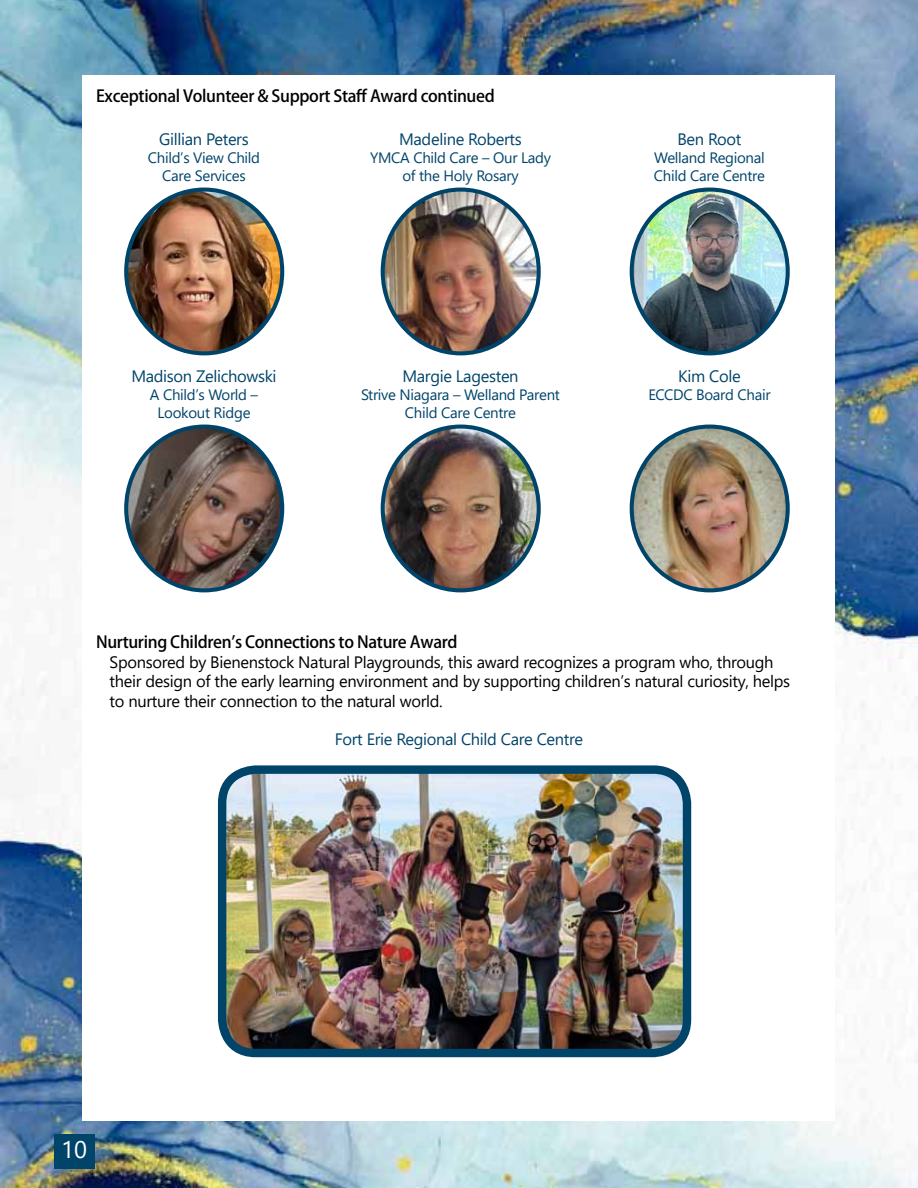
<style>
.page{position:relative;width:918px;height:1188px;background:#fff}
.page>*{position:absolute;margin:0;border:0;box-sizing:border-box;transform-origin:0 0}
.t1{font:24px "Segoe UI";color:#fff}
.t2{font:16.5px/19.8px "Segoe UI";letter-spacing:-.02em;color:#000}
.t3{font:16.5px "Segoe UI";letter-spacing:-.02em;color:#00446a}
.t4{font:500 16.5px "Koz Go Pro";letter-spacing:-.02em;color:#000}
.t5{font:15px/18px "Segoe UI";letter-spacing:-.02em;color:#00446a;text-align:center}
</style>
<div class="page">
<img style="left:1px;top:1px;width:917px;height:1187px">
<div style="left:54px;top:1134px;width:40px;height:34px;background:#00446a"></div>
<div style="left:83px;top:76px;width:752px;height:1045px;background:#fff"></div>
<img style="left:126px;top:190px;width:156px;height:163px">
<div style="left:124px;top:188px;width:160px;height:167px;border:4px solid #00446a;border-radius:50%"></div>
<img style="left:383px;top:190px;width:156px;height:163px">
<div style="left:381px;top:188px;width:160px;height:167px;border:4px solid #00446a;border-radius:50%"></div>
<img style="left:632px;top:190px;width:156px;height:163px">
<div style="left:630px;top:188px;width:160px;height:167px;border:4px solid #00446a;border-radius:50%"></div>
<img style="left:126px;top:427px;width:156px;height:163px">
<div style="left:124px;top:425px;width:160px;height:167px;border:4px solid #00446a;border-radius:50%"></div>
<img style="left:383px;top:427px;width:156px;height:163px">
<div style="left:381px;top:425px;width:160px;height:167px;border:4px solid #00446a;border-radius:50%"></div>
<img style="left:632px;top:427px;width:156px;height:163px">
<div style="left:630px;top:425px;width:160px;height:167px;border:4px solid #00446a;border-radius:50%"></div>
<img style="left:227px;top:774px;width:455px;height:274px">
<div style="left:218px;top:765px;width:473px;height:292px;border:8px solid #00446a;border-radius:34px"></div>
<p class="t4" style="left:96px;top:86px;width:400px">Exceptional Volunteer &amp; Support Staff Award continued</p>
<p class="t3" style="left:159px;top:123px;width:91px">Gillian Peters</p>
<p class="t5" style="left:148px;top:147px;width:114px">Child’s View Child<br>Care Services</p>
<p class="t3" style="left:131px;top:360px;width:147px">Madison Zelichowski</p>
<p class="t5" style="left:150px;top:384px;width:110px">A Child’s World –<br>Lookout Ridge</p>
<p class="t3" style="left:399px;top:123px;width:124px">Madeline Roberts</p>
<p class="t5" style="left:370px;top:147px;width:182px">YMCA Child Care – Our Lady of the Holy Rosary</p>
<p class="t3" style="left:402px;top:360px;width:118px">Margie Lagesten</p>
<p class="t5" style="left:361px;top:384px;width:200px">Strive Niagara – Welland Parent<br>Child Care Centre</p>
<p class="t3" style="left:678px;top:123px;width:65px">Ben Root</p>
<p class="t5" style="left:654px;top:147px;width:113px;text-align:left">Welland Regional<br>Child Care Centre</p>
<p class="t3" style="left:678px;top:360px;width:64px">Kim Cole</p>
<p class="t5" style="left:648px;top:384px;width:124px">ECCDC Board Chair</p>
<p class="t4" style="left:96px;top:631px;width:363px">Nurturing Children’s Connections to Nature Award</p>
<p class="t2" style="left:110px;top:650px;width:682px">Sponsored by Bienenstock Natural Playgrounds, this award recognizes a program who, through their design of the early learning environment and by supporting children’s natural curiosity, helps to nurture their connection to the natural world.</p>
<p class="t3" style="left:335px;top:724px;width:250px">Fort Erie Regional Child Care Centre</p>
<h1 class="t1" style="left:61px;top:1127px;width:27px">10</h1>
</div>
